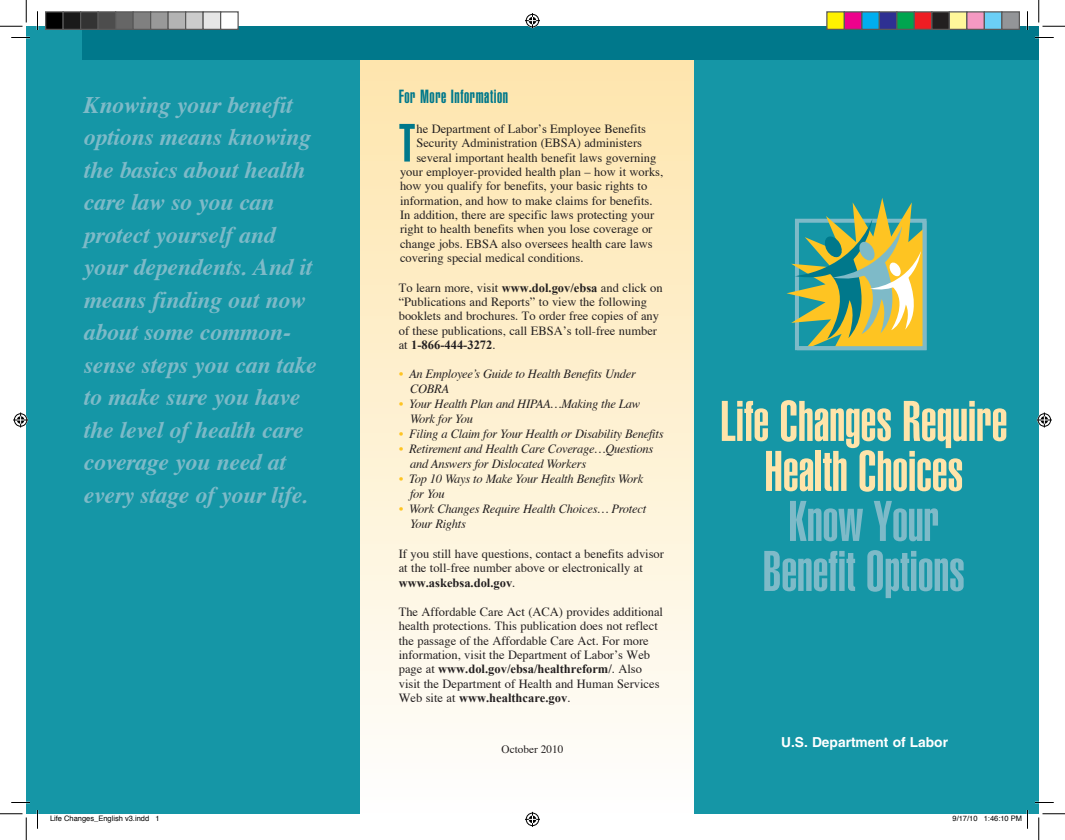
<style>
.page{position:relative;width:1065px;height:840px;background:#fff}
.page>*{position:absolute;margin:0;border:0;box-sizing:border-box;transform-origin:0 0}
.t1{font:900 extra-condensed 56.25px/50px "Helvetica";color:#ffe4aa;text-align:center}
.t2{font:900 extra-condensed 56.25px/50px "Helvetica";color:#7ebac8;text-align:center}
.t3{font:900 extra-condensed 52.88px "Helvetica";color:#00788b}
.t4{font:italic 700 23.75px/32.5px "Times";letter-spacing:-.01em;color:#7ebac8}
.t5{font:900 extra-condensed 18.75px "Helvetica";letter-spacing:.03em;color:#00788b}
.t6{font:700 13.75px "Helvetica";color:#fff}
.t7{font:12.5px/14.4px "Times";color:#231f20}
.t8{font:italic 12.5px/15px "Times";letter-spacing:-.02em;color:#231f20}
.t9{font:700 12.5px "Times New Roman";color:#231f20}
.t10{font:11.25px "Times";color:#231f20}
.t11{font:7.5px "Helvetica";color:#000}
.s1{font-family:"Times New Roman";font-weight:700}
.s2{font-family:"Times";font-weight:400}
.s3{color:#fec422}
</style>
<div class="page">
<div style="left:360px;top:26px;width:334px;height:786px;background:linear-gradient(to bottom,#fee4a9,#fefefd)"></div>
<div style="left:694px;top:26px;width:345px;height:788px;background:#1596a6"></div>
<div style="left:26px;top:26px;width:334px;height:788px;background:#1596a6"></div>
<div style="left:82px;top:26px;width:957px;height:34px;background:#00788b"></div>
<svg style="left:787px;top:198px;width:140px;height:153px"></svg>
<svg style="left:11px;top:37px;width:19px;height:1px"></svg>
<svg style="left:1035px;top:37px;width:19px;height:1px"></svg>
<svg style="left:11px;top:802px;width:19px;height:1px"></svg>
<svg style="left:1035px;top:802px;width:19px;height:1px"></svg>
<svg style="left:37px;top:11px;width:1px;height:19px"></svg>
<svg style="left:37px;top:810px;width:1px;height:19px"></svg>
<svg style="left:1027px;top:11px;width:1px;height:19px"></svg>
<svg style="left:0;top:0;width:27px;height:27px"></svg>
<svg style="left:0;top:814px;width:27px;height:26px"></svg>
<svg style="left:1039px;top:0;width:26px;height:27px"></svg>
<svg style="left:1039px;top:814px;width:26px;height:26px"></svg>
<svg style="left:525px;top:13px;width:15px;height:15px"></svg>
<svg style="left:525px;top:812px;width:15px;height:15px"></svg>
<svg style="left:13px;top:412px;width:15px;height:16px"></svg>
<svg style="left:1037px;top:412px;width:15px;height:16px"></svg>
<div style="left:46px;top:12px;width:17px;height:17px;background:#000"></div>
<div style="left:45px;top:11px;width:19px;height:19px;border:1px solid #595959"></div>
<div style="left:63px;top:12px;width:18px;height:17px;background:#1a1a1a"></div>
<div style="left:62px;top:11px;width:19px;height:19px;border:1px solid #595959"></div>
<div style="left:81px;top:12px;width:17px;height:17px;background:#333"></div>
<div style="left:80px;top:11px;width:19px;height:19px;border:1px solid #595959"></div>
<div style="left:98px;top:12px;width:18px;height:17px;background:#4d4d4d"></div>
<div style="left:98px;top:11px;width:18px;height:19px;border:1px solid #595959"></div>
<div style="left:116px;top:12px;width:17px;height:17px;background:#666"></div>
<div style="left:115px;top:11px;width:19px;height:19px;border:1px solid #595959"></div>
<div style="left:133px;top:12px;width:18px;height:17px;background:#808080"></div>
<div style="left:132px;top:11px;width:19px;height:19px;border:1px solid #595959"></div>
<div style="left:151px;top:12px;width:17px;height:17px;background:#999"></div>
<div style="left:150px;top:11px;width:19px;height:19px;border:1px solid #595959"></div>
<div style="left:168px;top:12px;width:18px;height:17px;background:#b3b3b3"></div>
<div style="left:168px;top:11px;width:18px;height:19px;border:1px solid #595959"></div>
<div style="left:186px;top:12px;width:17px;height:17px;background:#ccc"></div>
<div style="left:185px;top:11px;width:19px;height:19px;border:1px solid #595959"></div>
<div style="left:203px;top:12px;width:18px;height:17px;background:#e6e6e6"></div>
<div style="left:202px;top:11px;width:19px;height:19px;border:1px solid #595959"></div>
<div style="left:221px;top:12px;width:17px;height:17px;background:#fff"></div>
<div style="left:220px;top:11px;width:19px;height:19px;border:1px solid #595959"></div>
<div style="left:827px;top:12px;width:17px;height:17px;background:#fff101"></div>
<div style="left:826px;top:11px;width:19px;height:19px;border:1px solid #595959"></div>
<div style="left:844px;top:12px;width:18px;height:17px;background:#ed028c"></div>
<div style="left:844px;top:11px;width:18px;height:19px;border:1px solid #595959"></div>
<div style="left:862px;top:12px;width:17px;height:17px;background:#00aeef"></div>
<div style="left:861px;top:11px;width:19px;height:19px;border:1px solid #595959"></div>
<div style="left:879px;top:12px;width:18px;height:17px;background:#2e3092"></div>
<div style="left:879px;top:11px;width:19px;height:19px;border:1px solid #595959"></div>
<div style="left:897px;top:12px;width:17px;height:17px;background:#00a54f"></div>
<div style="left:896px;top:11px;width:19px;height:19px;border:1px solid #595959"></div>
<div style="left:914px;top:12px;width:18px;height:17px;background:#ee1d23"></div>
<div style="left:914px;top:11px;width:18px;height:19px;border:1px solid #595959"></div>
<div style="left:932px;top:12px;width:17px;height:17px;background:#231f20"></div>
<div style="left:931px;top:11px;width:19px;height:19px;border:1px solid #595959"></div>
<div style="left:949px;top:12px;width:18px;height:17px;background:#fff79a"></div>
<div style="left:949px;top:11px;width:19px;height:19px;border:1px solid #595959"></div>
<div style="left:967px;top:12px;width:17px;height:17px;background:#f499c2"></div>
<div style="left:966px;top:11px;width:19px;height:19px;border:1px solid #595959"></div>
<div style="left:984px;top:12px;width:18px;height:17px;background:#6bcff6"></div>
<div style="left:984px;top:11px;width:18px;height:19px;border:1px solid #595959"></div>
<div style="left:1002px;top:12px;width:17px;height:17px;background:#939598"></div>
<div style="left:1001px;top:11px;width:19px;height:19px;border:1px solid #595959"></div>
<svg style="left:1026px;top:810px;width:2px;height:19px"></svg>
<p class="t4" style="left:84px;top:86px;width:235px">Knowing your benefit options means knowing the basics about health care law so you can protect yourself and your dependents. And it means finding out now about some common&shy;sense steps you can take to make sure you have the level of health care coverage you need at every stage of your life.</p>
<h3 class="t5" style="left:399px;top:86px;width:111px">For More Information</h3>
<h2 class="t3" style="left:399px;top:113px;width:18px">T</h2>
<p class="t7" style="left:416px;top:120px;width:231px">he Department of Labor’s Employee Benefits</p>
<p class="t7" style="left:416px;top:135px;width:227px">Security Administration (EBSA) administers</p>
<p class="t7" style="left:416px;top:149px;width:242px">several important health benefit laws governing</p>
<p class="t7" style="left:400px;top:163px;width:265px">your employer-provided health plan – how it works,</p>
<p class="t7" style="left:400px;top:178px;width:249px">how you qualify for benefits, your basic rights to</p>
<p class="t7" style="left:400px;top:192px;width:254px">information, and how to make claims for benefits.</p>
<p class="t7" style="left:400px;top:207px;width:256px">In addition, there are specific laws protecting your</p>
<p class="t7" style="left:400px;top:221px;width:254px">right to health benefits when you lose coverage or</p>
<p class="t7" style="left:400px;top:235px;width:254px">change jobs. EBSA also oversees health care laws</p>
<p class="t7" style="left:400px;top:250px;width:185px">covering special medical conditions.</p>
<p class="t7" style="left:399px;top:279px;width:265px">To learn more, visit <span class="s1">www.dol.gov/ebsa</span> and click on “Publications and Reports” to view the following booklets and brochures. To order free copies of any of these publications, call EBSA’s toll-free number</p>
<p class="t9" style="left:399px;top:338px;width:98px"><span class="s2">at</span> 1-866-444-3272<span class="s2">.</span></p>
<p class="t8" style="left:410px;top:366px;width:228px;text-indent:-11px"><span class="s3">•</span> An Employee’s Guide to Health Benefits Under<br>COBRA</p>
<p class="t8" style="left:410px;top:396px;width:232px;text-indent:-11px"><span class="s3">•</span> Your Health Plan and HIPAA…Making the Law<br>Work for You</p>
<p class="t8" style="left:399px;top:426px;width:266px"><span class="s3">•</span> Filing a Claim for Your Health or Disability Benefits</p>
<p class="t8" style="left:410px;top:441px;width:245px;text-indent:-11px"><span class="s3">•</span> Retirement and Health Care Coverage…Questions and Answers for Dislocated Workers</p>
<p class="t8" style="left:410px;top:471px;width:235px;text-indent:-11px"><span class="s3">•</span> Top 10 Ways to Make Your Health Benefits Work for You</p>
<p class="t8" style="left:410px;top:501px;width:238px;text-indent:-11px"><span class="s3">•</span> Work Changes Require Health Choices… Protect<br>Your Rights</p>
<p class="t7" style="left:399px;top:545px;width:267px">If you still have questions, contact a benefits advisor at the toll-free number above or electronically at</p>
<p class="t9" style="left:399px;top:575px;width:118px">www.askebsa.dol.gov<span class="s2">.</span></p>
<p class="t7" style="left:399px;top:603px;width:266px">The Affordable Care Act (ACA) provides additional health protections. This publication does not reflect the passage of the Affordable Care Act. For more information, visit the Department of Labor’s Web</p>
<p class="t9" style="left:399px;top:662px;width:245px"><span class="s2">page at</span> www.dol.gov/ebsa/healthreform/<span class="s2">. Also</span></p>
<p class="t7" style="left:399px;top:675px;width:262px">visit the Department of Health and Human Services</p>
<p class="t9" style="left:399px;top:691px;width:173px"><span class="s2">Web site at</span> www.healthcare.gov<span class="s2">.</span></p>
<p class="t10" style="left:502px;top:739px;width:63px">October 2010</p>
<h1 class="t1" style="left:720px;top:397px;width:289px">Life Changes Require<br>Health Choices</h1>
<h1 class="t2" style="left:763px;top:497px;width:204px">Know Your<br>Benefit Options</h1>
<p class="t6" style="left:781px;top:734px;width:168px">U.S. Department of Labor</p>
<p class="t11" style="left:50px;top:812px;width:111px">Life Changes_English v3.indd 1</p>
<p class="t11" style="left:952px;top:812px;width:71px">9/17/10 1:46:10 PM</p>
</div>
